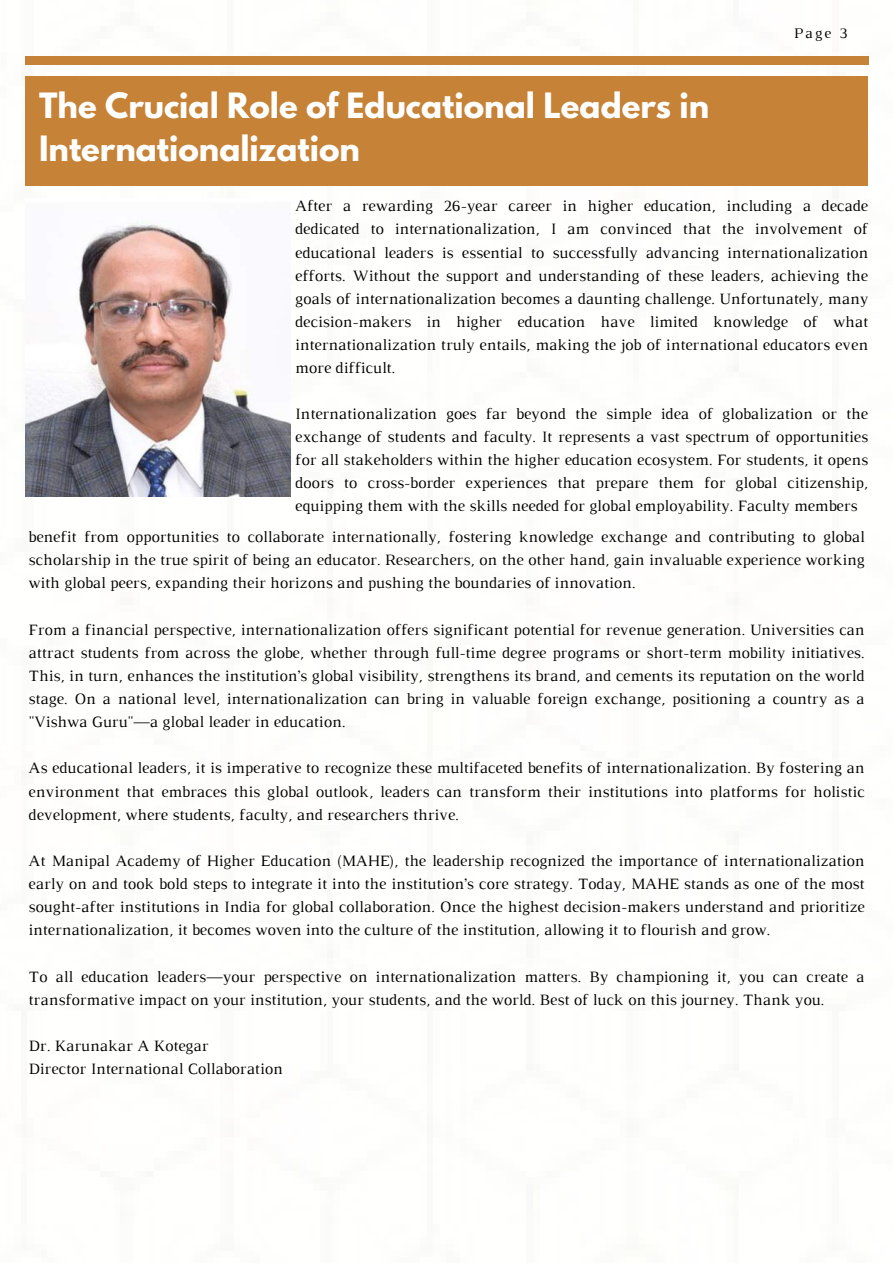
<style>
.page{position:relative;width:893px;height:1263px;background:#fff}
.page>*{position:absolute;margin:0;border:0;box-sizing:border-box;transform-origin:0 0}
.t1{font:700 30.9px/42.8px "League Spartan";color:#fff}
.t2{font:16.12px/23.1px "Luthier";color:#000;text-align:justify}
.t3{font:15.08px "Luthier";color:#000}
</style>
<div class="page">
<div style="left:25px;top:57px;width:843px;height:7px;background:#c68236"></div>
<div style="left:25px;top:76px;width:843px;height:110px;background:#c68236"></div>
<img style="left:25px;top:221px;width:265px;height:276px">
<p class="t3" style="left:793px;top:28px;width:56px">Page 3</p>
<h1 class="t1" style="left:39px;top:88px;width:671px">The Crucial Role of Educational Leaders in<br>Internationalization</h1>
<p class="t2" style="left:295px;top:196px;width:574px">After a rewarding 26-year career in higher education, including a decade dedicated to internationalization, I am convinced that the involvement of educational leaders is essential to successfully advancing internationalization efforts. Without the support and understanding of these leaders, achieving the goals of internationalization becomes a daunting challenge. Unfortunately, many decision-makers in higher education have limited knowledge of what internationalization truly entails, making the job of international educators even more difficult.</p>
<p class="t2" style="left:295px;top:403px;width:574px">Internationalization goes far beyond the simple idea of globalization or the exchange of students and faculty. It represents a vast spectrum of opportunities for all stakeholders within the higher education ecosystem. For students, it opens doors to cross-border experiences that prepare them for global citizenship, equipping them with the skills needed for global employability. Faculty members</p>
<p class="t2" style="left:29px;top:527px;width:837px">benefit from opportunities to collaborate internationally, fostering knowledge exchange and contributing to global scholarship in the true spirit of being an educator. Researchers, on the other hand, gain invaluable experience working with global peers, expanding their horizons and pushing the boundaries of innovation.</p>
<p class="t2" style="left:29px;top:619px;width:837px">From a financial perspective, internationalization offers significant potential for revenue generation. Universities can attract students from across the globe, whether through full-time degree programs or short-term mobility initiatives.<br>This, in turn, enhances the institution’s global visibility, strengthens its brand, and cements its reputation on the world stage. On a national level, internationalization can bring in valuable foreign exchange, positioning a country as a "Vishwa Guru"—a global leader in education.</p>
<p class="t2" style="left:29px;top:758px;width:837px">As educational leaders, it is imperative to recognize these multifaceted benefits of internationalization. By fostering an environment that embraces this global outlook, leaders can transform their institutions into platforms for holistic development, where students, faculty, and researchers thrive.</p>
<p class="t2" style="left:29px;top:850px;width:837px">At Manipal Academy of Higher Education (MAHE), the leadership recognized the importance of internationalization early on and took bold steps to integrate it into the institution’s core strategy. Today, MAHE stands as one of the most sought-after institutions in India for global collaboration. Once the highest decision-makers understand and prioritize internationalization, it becomes woven into the culture of the institution, allowing it to flourish and grow.</p>
<p class="t2" style="left:29px;top:966px;width:837px">To all education leaders—your perspective on internationalization matters. By championing it, you can create a transformative impact on your institution, your students, and the world. Best of luck on this journey. Thank you.</p>
<p class="t2" style="left:29px;top:1035px;width:256px">Dr. Karunakar A Kotegar<br>Director International Collaboration</p>
</div>
